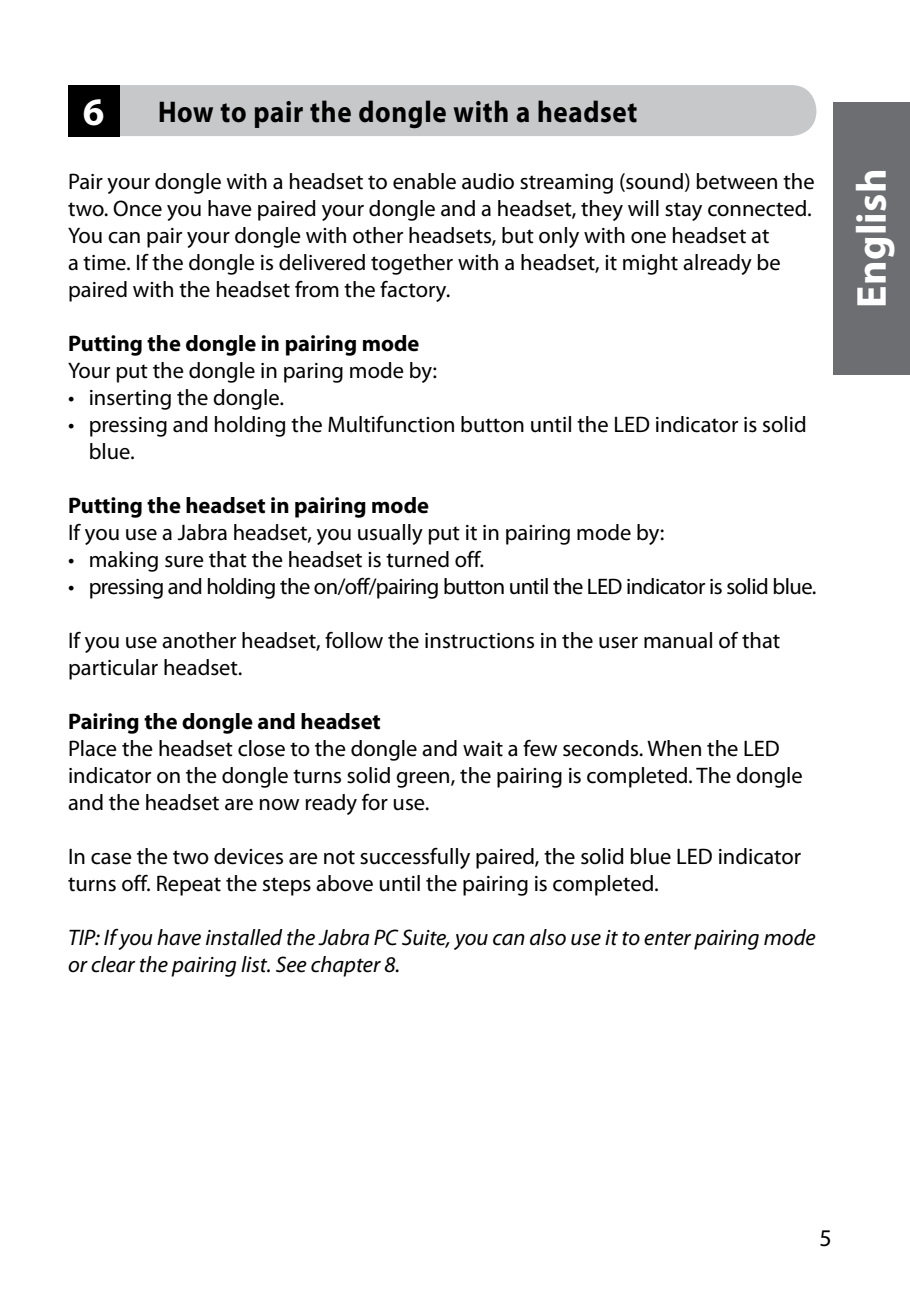
<style>
.page{position:relative;width:910px;height:1310px;background:#fff}
.page>*{position:absolute;margin:0;border:0;box-sizing:border-box;transform-origin:0 0}
.t1{font:700 42px "Myriad Pro";letter-spacing:.005em;color:#fff}
.t2{font:700 39px "Myriad Pro";color:#fff}
.t3{font:700 30px "Myriad Pro";letter-spacing:.025em;color:#000;scale:.9 1}
.t4{font:22.5px/27px "Myriad Pro";color:#000}
.t5{font:italic 22.5px/27px "Myriad Pro";color:#000}
.t6{font:700 22.5px "Myriad Pro";color:#000}
.t7{font:22.5px "Myriad Pro";letter-spacing:-.025em;color:#000}
</style>
<div class="page">
<div style="left:68px;top:85px;width:748px;height:51px;background:#c6c8ca;border-radius:26px"></div>
<div style="left:68px;top:85px;width:51px;height:51px;background:#000"></div>
<div style="left:833px;top:102px;width:77px;height:272px;background:#6d6e71"></div>
<h2 class="t2" style="left:83px;top:87px;width:23px">6</h2>
<h3 class="t3" style="left:158px;top:92px;width:534px">How to pair the dongle with a headset</h3>
<p class="t4" style="left:68px;top:168px;width:748px">Pair your dongle with a headset to enable audio streaming (sound) between the two. Once you have paired your dongle and a headset, they will stay connected.<br>You can pair your dongle with other headsets, but only with one headset at<br>a time. If the dongle is delivered together with a headset, it might already be paired with the headset from the factory.</p>
<p class="t6" style="left:68px;top:329px;width:353px">Putting the dongle in pairing mode</p>
<p class="t4" style="left:68px;top:357px;width:371px">Your put the dongle in paring mode by:</p>
<p class="t4" style="left:68px;top:384px;width:218px">• inserting the dongle.</p>
<p class="t4" style="left:89px;top:411px;width:719px;text-indent:-21px">• pressing and holding the Multifunction button until the LED indicator is solid blue.</p>
<p class="t6" style="left:68px;top:491px;width:362px">Putting the headset in pairing mode</p>
<p class="t4" style="left:68px;top:519px;width:598px">If you use a Jabra headset, you usually put it in pairing mode by:</p>
<p class="t4" style="left:68px;top:546px;width:418px">• making sure that the headset is turned off.</p>
<p class="t7" style="left:68px;top:573px;width:750px">• pressing and holding the on/off/pairing button until the LED indicator is solid blue.</p>
<p class="t4" style="left:68px;top:627px;width:714px">If you use another headset, follow the instructions in the user manual of that particular headset.</p>
<p class="t6" style="left:68px;top:707px;width:314px">Pairing the dongle and headset</p>
<p class="t4" style="left:68px;top:735px;width:736px">Place the headset close to the dongle and wait a few seconds. When the LED indicator on the dongle turns solid green, the pairing is completed. The dongle and the headset are now ready for use.</p>
<p class="t4" style="left:68px;top:843px;width:735px">In case the two devices are not successfully paired, the solid blue LED indicator turns off. Repeat the steps above until the pairing is completed.</p>
<p class="t5" style="left:68px;top:924px;width:749px">TIP: If you have installed the Jabra PC Suite, you can also use it to enter pairing mode or clear the pairing list. See chapter 8.</p>
<h1 class="t1" style="left:844px;top:307px;width:140px;rotate:-90deg">English</h1>
</div>
